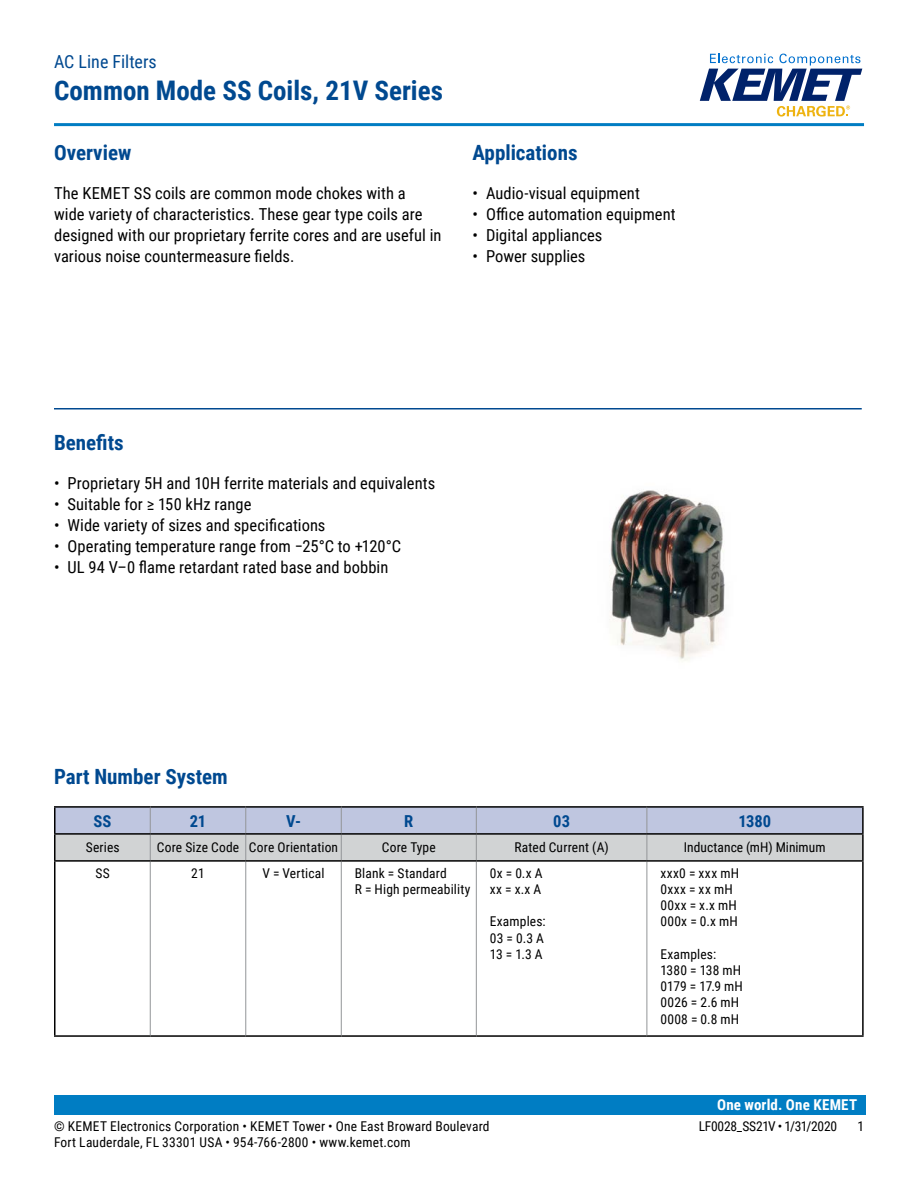
<style>
.page{position:relative;width:918px;height:1188px;background:#fff}
.page>*{position:absolute;margin:0;border:0;box-sizing:border-box;transform-origin:0 0}
.t1{font:700 27px "Roboto Condensed";color:#004990}
.t2{font:700 21px "Roboto Condensed";color:#004990}
.t3{font:18px "Roboto Condensed";color:#004990}
.t4{font:16.5px/21px "Roboto Condensed";letter-spacing:.005em;color:#000}
.t5{font:700 16.5px "Roboto Condensed";color:#004990}
.t6{font:700 15px "Roboto Condensed";letter-spacing:.015em;color:#fff}
.t7{font:13.5px/16.2px "Roboto Condensed";letter-spacing:.015em;color:#000}
.t8{font:13.5px "Roboto Condensed";letter-spacing:-.025em;color:#000}
</style>
<div class="page">
<svg style="left:700px;top:54px;width:162px;height:63px"></svg>
<hr style="left:54px;top:123px;width:810px;height:3px;background:#007dc3">
<div style="left:54px;top:1095px;width:811px;height:20px;background:#007dc3"></div>
<hr style="left:54px;top:408px;width:808px;height:2px;background:#004990">
<img style="left:609px;top:490px;width:116px;height:171px">
<hr style="left:54px;top:835px;width:2px;height:25px;background:#000">
<hr style="left:54px;top:862px;width:2px;height:173px;background:#000">
<hr style="left:54px;top:1035px;width:96px;height:2px;background:#000">
<hr style="left:150px;top:1035px;width:96px;height:2px;background:#000">
<hr style="left:246px;top:1035px;width:95px;height:2px;background:#000">
<hr style="left:341px;top:1035px;width:135px;height:2px;background:#000">
<hr style="left:476px;top:1035px;width:171px;height:2px;background:#000">
<hr style="left:647px;top:1035px;width:217px;height:2px;background:#000">
<hr style="left:54px;top:806px;width:96px;height:2px;background:#000">
<hr style="left:54px;top:808px;width:2px;height:25px;background:#000">
<hr style="left:150px;top:806px;width:96px;height:2px;background:#000">
<hr style="left:246px;top:806px;width:95px;height:2px;background:#000">
<hr style="left:341px;top:806px;width:135px;height:2px;background:#000">
<hr style="left:476px;top:806px;width:171px;height:2px;background:#000">
<hr style="left:647px;top:806px;width:217px;height:2px;background:#000">
<hr style="left:150px;top:862px;width:1px;height:173px;background:#939598">
<hr style="left:245px;top:862px;width:1px;height:173px;background:#939598">
<hr style="left:341px;top:862px;width:1px;height:173px;background:#939598">
<hr style="left:476px;top:862px;width:1px;height:173px;background:#939598">
<hr style="left:647px;top:862px;width:1px;height:173px;background:#939598">
<svg style="left:55px;top:807px;width:808px;height:53px;background:#c4c9d6"></svg>
<hr style="left:54px;top:860px;width:96px;height:2px;background:#000">
<hr style="left:150px;top:860px;width:96px;height:2px;background:#000">
<hr style="left:246px;top:860px;width:95px;height:2px;background:#000">
<hr style="left:341px;top:860px;width:135px;height:2px;background:#000">
<hr style="left:476px;top:860px;width:171px;height:2px;background:#000">
<hr style="left:647px;top:860px;width:217px;height:2px;background:#000">
<hr style="left:54px;top:833px;width:96px;height:2px;background:#000">
<hr style="left:150px;top:833px;width:96px;height:2px;background:#000">
<hr style="left:246px;top:833px;width:95px;height:2px;background:#000">
<hr style="left:341px;top:833px;width:135px;height:2px;background:#000">
<hr style="left:476px;top:833px;width:171px;height:2px;background:#000">
<hr style="left:647px;top:833px;width:217px;height:2px;background:#000">
<hr style="left:862px;top:835px;width:2px;height:25px;background:#000">
<hr style="left:862px;top:862px;width:2px;height:173px;background:#000">
<hr style="left:862px;top:808px;width:2px;height:25px;background:#000">
<p class="t3" style="left:54px;top:48px;width:104px">AC Line Filters</p>
<h1 class="t1" style="left:54px;top:71px;width:390px">Common Mode SS Coils, 21V Series</h1>
<p class="t2" style="left:54px;top:138px;width:79px">Overview</p>
<p class="t4" style="left:54px;top:182px;width:389px">The KEMET SS coils are common mode chokes with a<br>wide variety of characteristics. These gear type coils are designed with our proprietary ferrite cores and are useful in various noise countermeasure fields.</p>
<p class="t2" style="left:473px;top:138px;width:107px">Applications</p>
<p class="t4" style="left:473px;top:182px;width:169px">• Audio-visual equipment</p>
<p class="t4" style="left:473px;top:203px;width:205px">• Office automation equipment</p>
<p class="t4" style="left:473px;top:225px;width:131px">• Digital appliances</p>
<p class="t4" style="left:473px;top:246px;width:114px">• Power supplies</p>
<p class="t2" style="left:54px;top:428px;width:71px">Benefits</p>
<p class="t4" style="left:54px;top:472px;width:383px">• Proprietary 5H and 10H ferrite materials and equivalents</p>
<p class="t4" style="left:54px;top:493px;width:199px">• Suitable for ≥ 150 kHz range</p>
<p class="t4" style="left:54px;top:514px;width:273px">• Wide variety of sizes and specifications</p>
<p class="t4" style="left:54px;top:535px;width:349px">• Operating temperature range from −25°C to +120°C</p>
<p class="t4" style="left:54px;top:556px;width:336px">• UL 94 V–0 flame retardant rated base and bobbin</p>
<p class="t2" style="left:54px;top:762px;width:175px">Part Number System</p>
<p class="t5" style="left:93px;top:809px;width:20px">SS</p>
<p class="t5" style="left:190px;top:809px;width:18px">21</p>
<p class="t5" style="left:286px;top:809px;width:16px">V-</p>
<p class="t5" style="left:404px;top:809px;width:11px">R</p>
<p class="t5" style="left:553px;top:809px;width:18px">03</p>
<p class="t5" style="left:739px;top:809px;width:34px">1380</p>
<p class="t7" style="left:86px;top:839px;width:35px">Series</p>
<p class="t7" style="left:157px;top:839px;width:183px">Core Size Code Core Orientation</p>
<p class="t7" style="left:382px;top:839px;width:56px">Core Type</p>
<p class="t7" style="left:514px;top:839px;width:96px">Rated Current (A)</p>
<p class="t7" style="left:684px;top:839px;width:143px">Inductance (mH) Minimum</p>
<p class="t7" style="left:95px;top:864px;width:16px">SS</p>
<p class="t7" style="left:191px;top:864px;width:15px">21</p>
<p class="t7" style="left:262px;top:864px;width:64px">V = Vertical</p>
<p class="t7" style="left:355px;top:864px;width:117px">Blank = Standard<br>R = High permeability</p>
<p class="t7" style="left:490px;top:864px;width:54px">0x = 0.x A xx = x.x A</p>
<p class="t7" style="left:490px;top:913px;width:57px">Examples:<br>03 = 0.3 A<br>13 = 1.3 A</p>
<p class="t7" style="left:660px;top:864px;width:80px">xxx0 = xxx mH<br>0xxx = xx mH<br>00xx = x.x mH<br>000x = 0.x mH</p>
<p class="t7" style="left:660px;top:945px;width:84px">Examples:<br>1380 = 138 mH<br>0179 = 17.9 mH<br>0026 = 2.6 mH<br>0008 = 0.8 mH</p>
<p class="t6" style="left:717px;top:1094px;width:142px">One world. One KEMET</p>
<p class="t7" style="left:54px;top:1117px;width:437px">© KEMET Electronics Corporation • KEMET Tower • One East Broward Boulevard</p>
<p class="t8" style="left:699px;top:1116px;width:140px">LF0028_SS21V • 1/31/2020</p>
<p class="t7" style="left:857px;top:1117px;width:8px">1</p>
<p class="t7" style="left:54px;top:1133px;width:358px">Fort Lauderdale, FL 33301 USA • 954-766-2800 • www.kemet.com</p>
</div>
